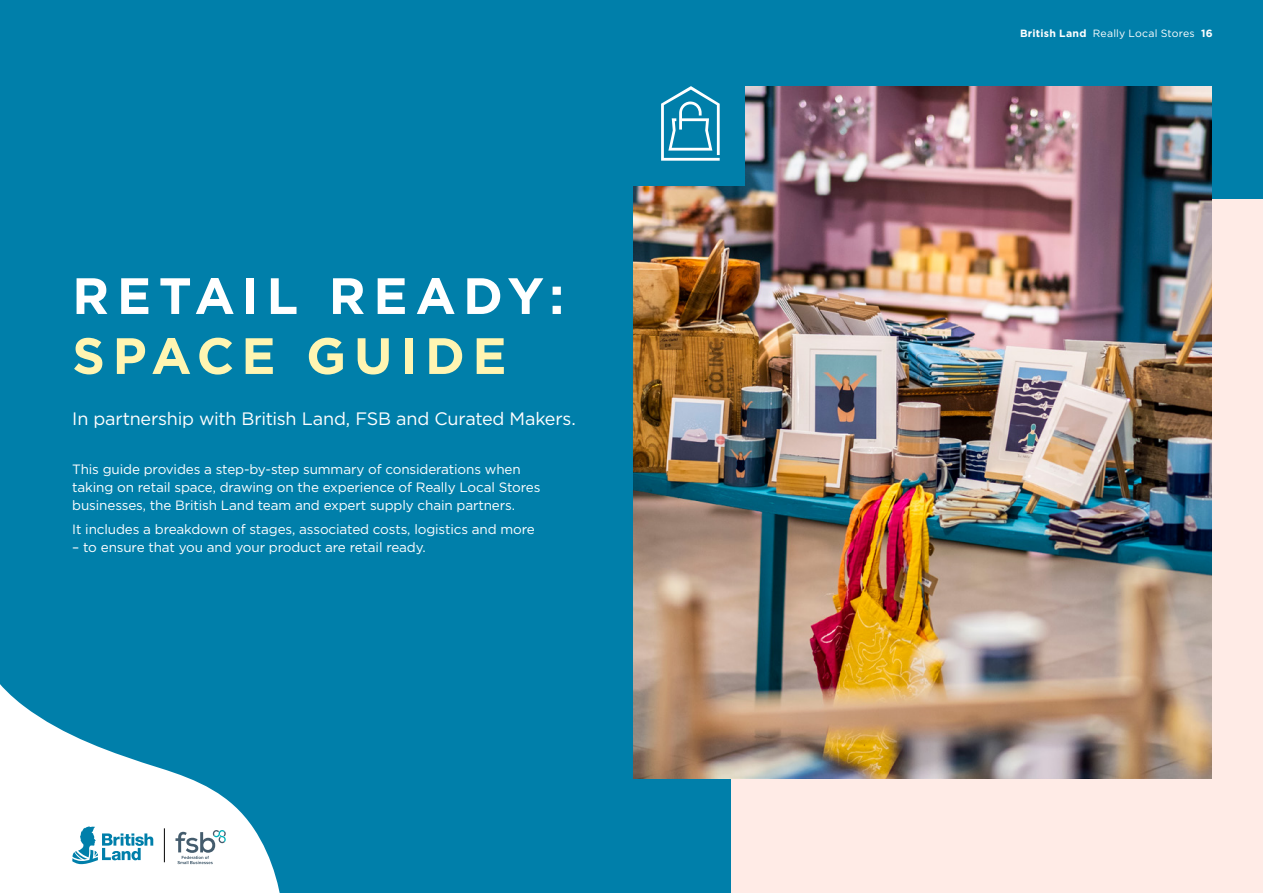
<style>
.page{position:relative;width:1263px;height:893px;background:#007faa}
.page>*{position:absolute;margin:0;border:0;box-sizing:border-box;transform-origin:0 0}
.t1{font:700 51px "Gotham";letter-spacing:.15em;color:#fff}
.t2{font:700 51px "Gotham";letter-spacing:.145em;color:#fff5b2}
.t3{font:18px "Gotham";letter-spacing:-.01em;color:#fff}
.t4{font:13.5px/18px "Gotham";letter-spacing:-.01em;color:#fff}
.t5{font:10.5px "Gotham";letter-spacing:.02em;color:#fff}
.s1{font-weight:700}
</style>
<div class="page">
<svg style="left:0;top:684px;width:280px;height:209px;fill:#fff"></svg>
<svg style="left:72px;top:826px;width:81px;height:38px"></svg>
<hr style="left:164px;top:828px;width:1px;height:34px;background:#000">
<svg style="left:175px;top:830px;width:51px;height:34px;background:#cbd4d8"></svg>
<div style="left:732px;top:199px;width:531px;height:694px;background:#ffebe6"></div>
<img style="left:633px;top:86px;width:579px;height:693px">
<div style="left:624px;top:62px;width:120px;height:124px;background:#007faa"></div>
<svg style="left:661px;top:86px;width:59px;height:75px"></svg>
<h1 class="t1" style="left:72px;top:262px;width:493px">RETAIL READY:</h1>
<h1 class="t2" style="left:72px;top:322px;width:436px">SPACE GUIDE</h1>
<h2 class="t3" style="left:72px;top:407px;width:505px">In partnership with British Land, FSB and Curated Makers.</h2>
<p class="t4" style="left:72px;top:459px;width:470px">This guide provides a step-by-step summary of considerations when taking on retail space, drawing on the experience of Really Local Stores businesses, the British Land team and expert supply chain partners.</p>
<p class="t4" style="left:72px;top:520px;width:464px">It includes a breakdown of stages, associated costs, logistics and more</p>
<p class="t4" style="left:72px;top:538px;width:355px">– to ensure that you and your product are retail ready.</p>
<p class="t5" style="left:1020px;top:26px;width:194px"><span class="s1">British Land</span> Really Local Stores <span class="s1">16</span></p>
</div>
